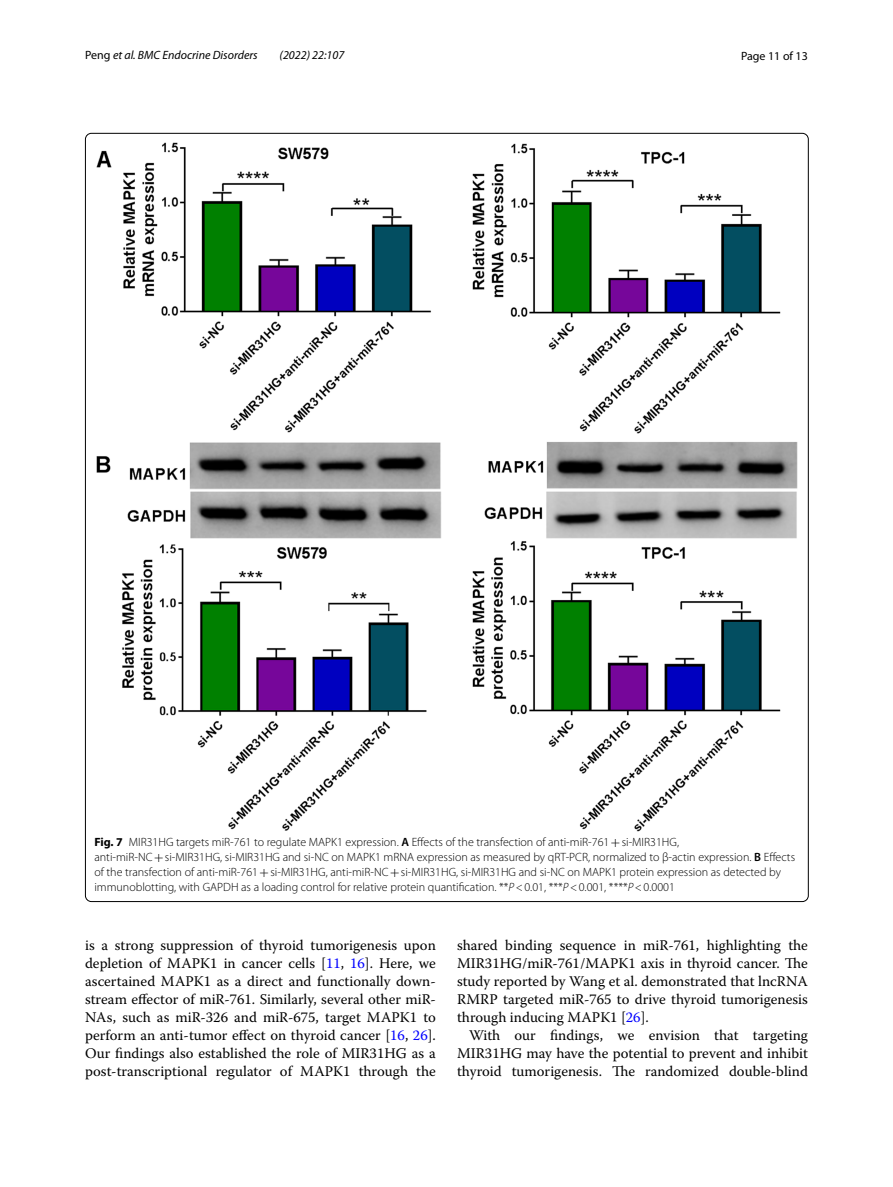
<style>
.page{position:relative;width:893px;height:1187px;background:#fff}
.page>*{position:absolute;margin:0;border:0;box-sizing:border-box;transform-origin:0 0}
.t1{font:14.7px/18px "Warnock Pro";color:#000;text-align:justify}
.t2{font:300 12px/15px "Myriad Pro";color:#000}
.t3{font:italic 12px "Myriad Pro";color:#000}
.t4{font:12px "Myriad Pro";color:#000}
.s1{font-style:normal}
.s2{font-weight:700}
.s3{font-weight:600}
.s4{font-family:"MTSY";font-weight:400}
.s5{font-style:italic}
.s6{color:#00f}
</style>
<div class="page">
<img style="left:97px;top:142px;width:700px;height:689px">
<p class="t3" style="left:85px;top:48px;width:174px"><span class="s1">Peng</span> et al. BMC Endocrine Disorders</p>
<p class="t3" style="left:280px;top:48px;width:66px">(2022) 22:107</p>
<p class="t4" style="left:741px;top:48px;width:68px">Page 11 of 13</p>
<p class="t2" style="left:94px;top:834px;width:702px"><span class="s2">Fig. 7</span> MIR31HG targets miR-761 to regulate MAPK1 expression. <span class="s3">A</span> Effects of the transfection of anti-miR-761<span class="s4">+</span>si-MIR31HG, anti-miR-NC<span class="s4">+</span>si-MIR31HG, si-MIR31HG and si-NC on MAPK1 mRNA expression as measured by qRT-PCR, normalized to β-actin expression. <span class="s3">B</span> Effects of the transfection of anti-miR-761<span class="s4">+</span>si-MIR31HG, anti-miR-NC<span class="s4">+</span>si-MIR31HG, si-MIR31HG and si-NC on MAPK1 protein expression as detected by immunoblotting, with GAPDH as a loading control for relative protein quantification. **<span class="s5">P</span>&lt;0.01, ***<span class="s5">P</span>&lt;0.001, ****<span class="s5">P</span>&lt;0.0001</p>
<p class="t1" style="left:85px;top:935px;width:352px">is a strong suppression of thyroid tumorigenesis upon depletion of MAPK1 in cancer cells [<span class="s6">11</span>, <span class="s6">16</span>]. Here, we ascertained MAPK1 as a direct and functionally down&shy;stream effector of miR-761. Similarly, several other miR-NAs, such as miR-326 and miR-675, target MAPK1 to perform an anti-tumor effect on thyroid cancer [<span class="s6">16</span>, <span class="s6">26</span>].<br>Our findings also established the role of MIR31HG as a post-transcriptional regulator of MAPK1 through the</p>
<p class="t1" style="left:457px;top:935px;width:352px">shared binding sequence in miR-761, highlighting the MIR31HG/miR-761/MAPK1 axis in thyroid cancer. The study reported by Wang et al. demonstrated that lncRNA RMRP targeted miR-765 to drive thyroid tumorigenesis through inducing MAPK1 [<span class="s6">26</span>].</p>
<p class="t1" style="left:457px;top:1025px;width:352px;text-indent:12px">With our findings, we envision that targeting MIR31HG may have the potential to prevent and inhibit thyroid tumorigenesis. The randomized double-blind</p>
</div>
